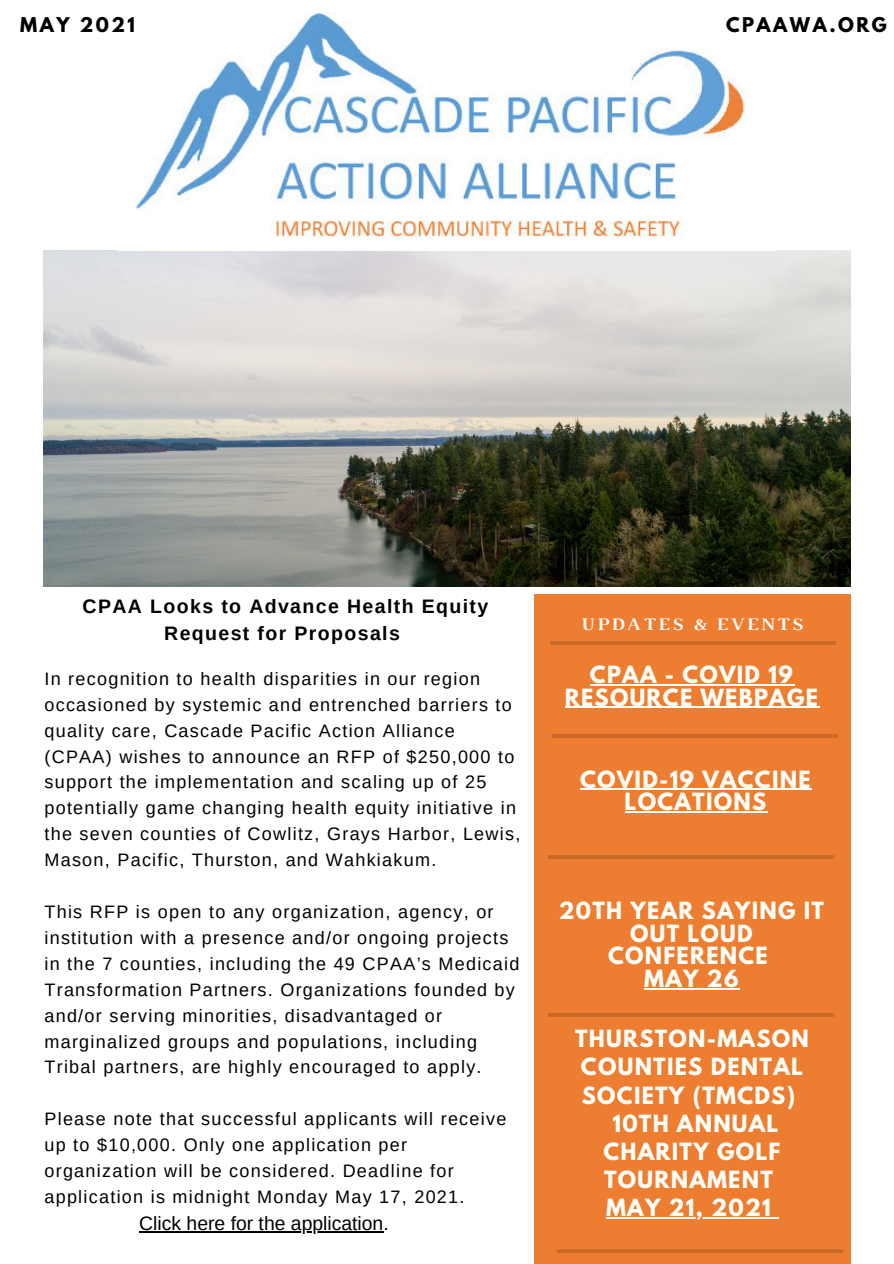
<style>
.page{position:relative;width:894px;height:1264px;background:#fff}
.page>*{position:absolute;margin:0;border:0;box-sizing:border-box;transform-origin:0 0}
.t1{font:700 21px/28.2px "League Spartan";letter-spacing:.06em;color:#fffff9;text-align:center}
.t2{font:700 19.5px/27px "Arimo";letter-spacing:.07em;color:#000;text-align:center}
.t3{font:19.35px "Arimo";color:#000}
.t4{font:18px/26px "Arimo";letter-spacing:.07em;color:#000}
.t5{font:700 18px "League Spartan";letter-spacing:.14em;color:#000}
.t6{font:700 18px "Luthier";letter-spacing:.14em;color:#fff}
</style>
<div class="page">
<div style="left:534px;top:595px;width:316px;height:668px;background:#ed7d31"></div>
<svg style="left:557px;top:1249px;width:285px;height:3px"></svg>
<hr style="left:550px;top:641px;width:285px;height:4px;background:#ca6a29">
<img style="left:44px;top:251px;width:806px;height:335px">
<img style="left:136px;top:13px;width:611px;height:225px">
<hr style="left:552px;top:734px;width:285px;height:3px;background:#000">
<hr style="left:589px;top:684px;width:204px;height:1px;background:#fffff9">
<hr style="left:564px;top:707px;width:255px;height:1px;background:#fffff9">
<hr style="left:548px;top:1013px;width:285px;height:3px;background:#000">
<hr style="left:580px;top:788px;width:231px;height:1px;background:#fffff9">
<hr style="left:624px;top:811px;width:143px;height:1px;background:#fffff9">
<hr style="left:548px;top:855px;width:285px;height:3px;background:#000">
<hr style="left:644px;top:988px;width:95px;height:1px;background:#fffff9">
<hr style="left:606px;top:1217px;width:165px;height:1px;background:#fffff9">
<hr style="left:139px;top:1231px;width:244px;height:1px;background:#000">
<p class="t5" style="left:20px;top:16px;width:116px">MAY 2021</p>
<p class="t5" style="left:725px;top:16px;width:162px">CPAAWA.ORG</p>
<p class="t2" style="left:83px;top:592px;width:407px">CPAA Looks to Advance Health Equity<br>Request for Proposals</p>
<p class="t4" style="left:44px;top:665px;width:477px">In recognition to health disparities in our region occasioned by systemic and entrenched barriers to quality care, Cascade Pacific Action Alliance (CPAA) wishes to announce an RFP of $250,000 to support the implementation and scaling up of 25 potentially game changing health equity initiative in the seven counties of Cowlitz, Grays Harbor, Lewis, Mason, Pacific, Thurston, and Wahkiakum.</p>
<p class="t4" style="left:44px;top:898px;width:476px">This RFP is open to any organization, agency, or institution with a presence and/or ongoing projects in the 7 counties, including the 49 CPAA’s Medicaid Transformation Partners. Organizations founded by and/or serving minorities, disadvantaged or marginalized groups and populations, including Tribal partners, are highly encouraged to apply.</p>
<p class="t4" style="left:44px;top:1106px;width:463px">Please note that successful applicants will receive up to $10,000. Only one application per organization will be considered. Deadline for application is midnight Monday May 17, 2021.</p>
<p class="t3" style="left:139px;top:1212px;width:251px">Click here for the application.</p>
<p class="t6" style="left:581px;top:617px;width:223px">UPDATES &amp; EVENTS</p>
<p class="t1" style="left:564px;top:666px;width:254px;line-height:22.5px">CPAA - COVID 19<br>RESOURCE WEBPAGE</p>
<p class="t1" style="left:580px;top:770px;width:232px;line-height:22.5px">COVID-19 VACCINE<br>LOCATIONS</p>
<p class="t1" style="left:558px;top:902px;width:266px;line-height:22.5px">20TH YEAR SAYING IT<br>OUT LOUD<br>CONFERENCE</p>
<p class="t1" style="left:644px;top:967px;width:96px">MAY 26</p>
<p class="t1" style="left:575px;top:1027px;width:235px">THURSTON-MASON<br>COUNTIES DENTAL<br>SOCIETY (TMCDS)<br>10TH ANNUAL<br>CHARITY GOLF<br>TOURNAMENT</p>
<p class="t1" style="left:606px;top:1196px;width:166px">MAY 21, 2021</p>
</div>
